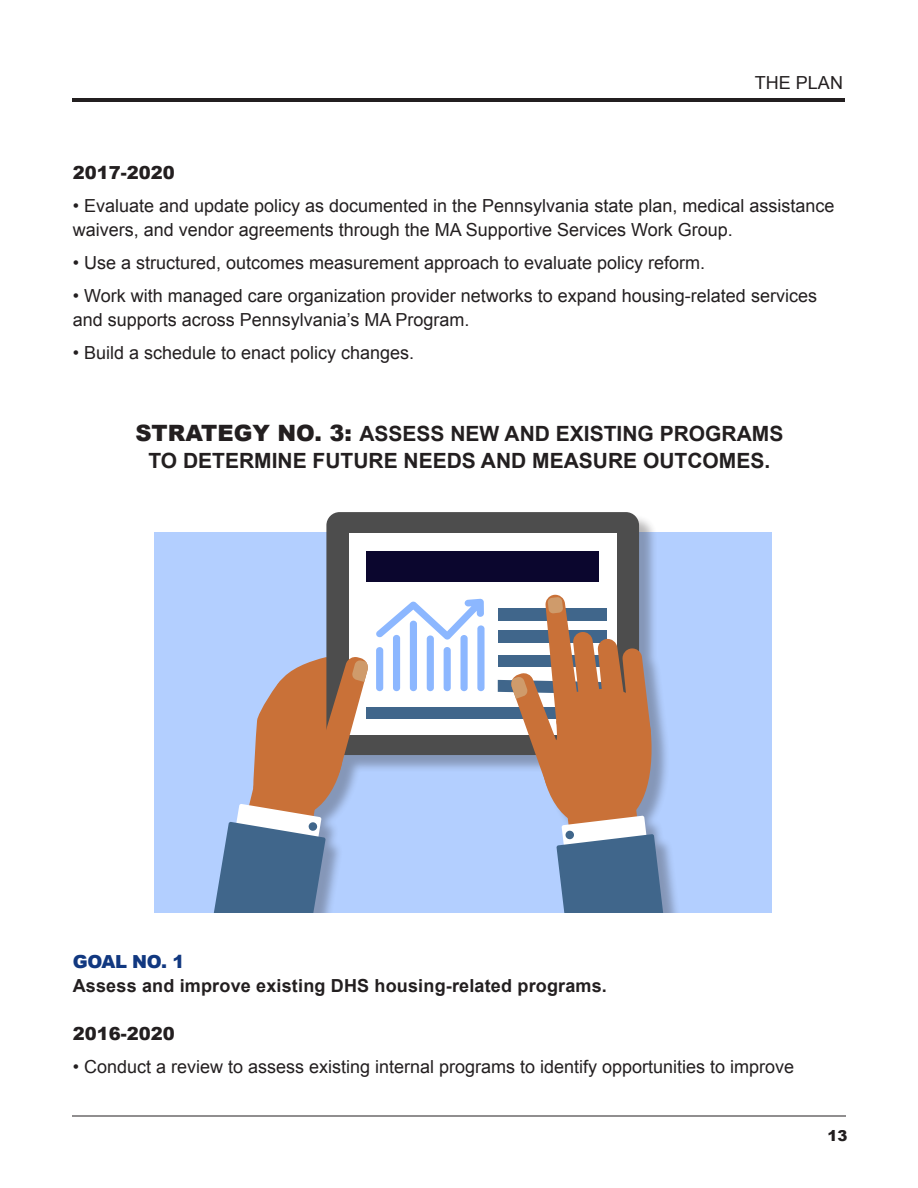
<style>
.page{position:relative;width:918px;height:1188px;background:#fff}
.page>*{position:absolute;margin:0;border:0;box-sizing:border-box;transform-origin:0 0}
.t1{font:700 21px/27px "Arial";color:#231f20;text-align:center}
.t2{font:18px/24px "Arial";color:#231f20}
.t3{font:700 18px/24px "Arial";letter-spacing:.01em;color:#231f20}
.t4{font:900 18px "Arial";color:#231f20}
.t5{font:900 15px "Arial";color:#231f20}
.s1{font-weight:900;font-size:22.5px}
.s2{font-weight:900;color:#113880}
</style>
<div class="page">
<hr style="left:72px;top:1116px;width:774px;height:1px;background:#231f20">
<hr style="left:73px;top:98px;width:772px;height:4px;background:#231f20">
<div style="left:155px;top:532px;width:617px;height:382px;background:#b3cfff"></div>
<div style="left:216px;top:515px;width:465px;height:418px;background:#231f20;opacity:.32"></div>
<div style="left:326px;top:512px;width:313px;height:243px;background:#4d4d4d;border-radius:13px"></div>
<div style="left:349px;top:533px;width:268px;height:201px;background:#fff"></div>
<div style="left:367px;top:551px;width:232px;height:31px;background:#0b062e"></div>
<div style="left:367px;top:707px;width:232px;height:12px;background:#40668b"></div>
<svg style="left:207px;top:656px;width:161px;height:258px"></svg>
<svg style="left:308px;top:822px;width:9px;height:9px"></svg>
<svg style="left:498px;top:594px;width:172px;height:320px"></svg>
<svg style="left:376px;top:599px;width:109px;height:92px"></svg>
<div style="left:155px;top:914px;width:628px;height:23px;background:#fff"></div>
<p class="t2" style="left:755px;top:71px;width:90px">THE PLAN</p>
<p class="t4" style="left:73px;top:160px;width:104px">2017-2020</p>
<p class="t2" style="left:73px;top:194px;width:763px">• Evaluate and update policy as documented in the Pennsylvania state plan, medical assistance waivers, and vendor agreements through the MA Supportive Services Work Group.</p>
<p class="t2" style="left:73px;top:251px;width:634px">• Use a structured, outcomes measurement approach to evaluate policy reform.</p>
<p class="t2" style="left:73px;top:284px;width:746px">• Work with managed care organization provider networks to expand housing-related services and supports across Pennsylvania’s MA Program.</p>
<p class="t2" style="left:73px;top:341px;width:343px">• Build a schedule to enact policy changes.</p>
<p class="t1" style="left:135px;top:421px;width:650px"><span class="s1">STRATEGY NO. 3:</span> ASSESS NEW AND EXISTING PROGRAMS<br>TO DETERMINE FUTURE NEEDS AND MEASURE OUTCOMES.</p>
<p class="t3" style="left:73px;top:950px;width:536px"><span class="s2">GOAL NO. 1<br></span>Assess and improve existing DHS housing-related programs.</p>
<p class="t4" style="left:73px;top:1020px;width:104px">2016-2020</p>
<p class="t2" style="left:73px;top:1054px;width:723px">• Conduct a review to assess existing internal programs to identify opportunities to improve</p>
<p class="t5" style="left:827px;top:1125px;width:22px">13</p>
</div>
